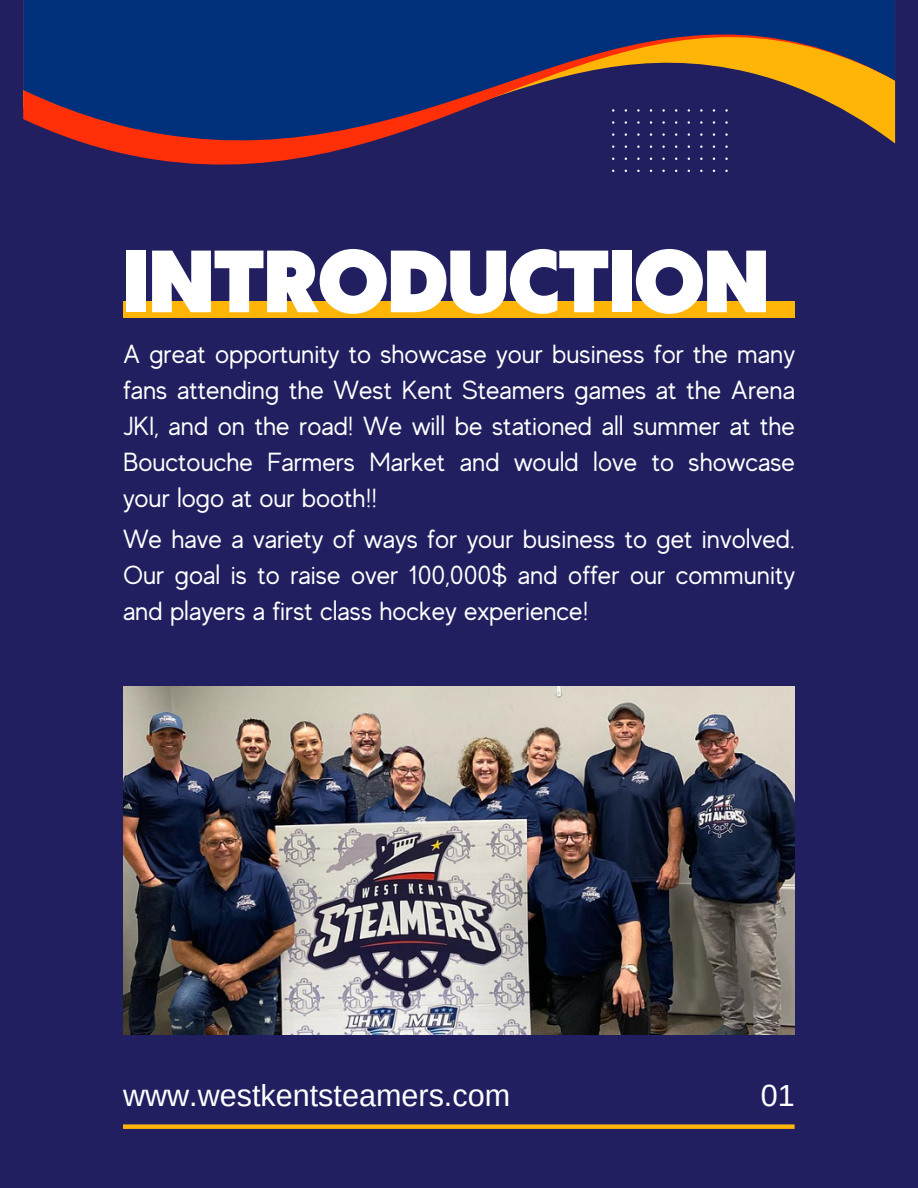
<style>
.page{position:relative;width:918px;height:1188px;background:#211f60}
.page>*{position:absolute;margin:0;border:0;box-sizing:border-box;transform-origin:0 0}
.t1{font:900 82.65px "Klein Text";color:#fff}
.t2{font:30.6px "Arimo";color:#fff}
.t3{font:26.1px/36px "MADE Evolve Sans";color:#fff;text-align:justify}
</style>
<div class="page">
<svg style="left:23px;top:0;width:872px;height:165px;fill:#00307b"></svg>
<div style="left:123px;top:1124px;width:672px;height:5px;background:#ffb508"></div>
<div style="left:123px;top:301px;width:672px;height:17px;background:#ffb508"></div>
<img style="left:123px;top:687px;width:672px;height:347px">
<svg style="left:612px;top:109px;width:116px;height:63px"></svg>
<p class="t1" style="left:123px;top:240px;width:648px">INTRODUCTION</p>
<p class="t3" style="left:123px;top:336px;width:673px">A great opportunity to showcase your business for the many fans attending the West Kent Steamers games at the Arena JKI, and on the road! We will be stationed all summer at the Bouctouche Farmers Market and would love to showcase your logo at our booth!!</p>
<p class="t3" style="left:123px;top:521px;width:673px">We have a variety of ways for your business to get involved.<br>Our goal is to raise over 100,000$ and offer our community and players a first class hockey experience!</p>
<p class="t2" style="left:123px;top:1078px;width:389px">www.westkentsteamers.com</p>
<p class="t2" style="left:761px;top:1078px;width:35px">01</p>
</div>
